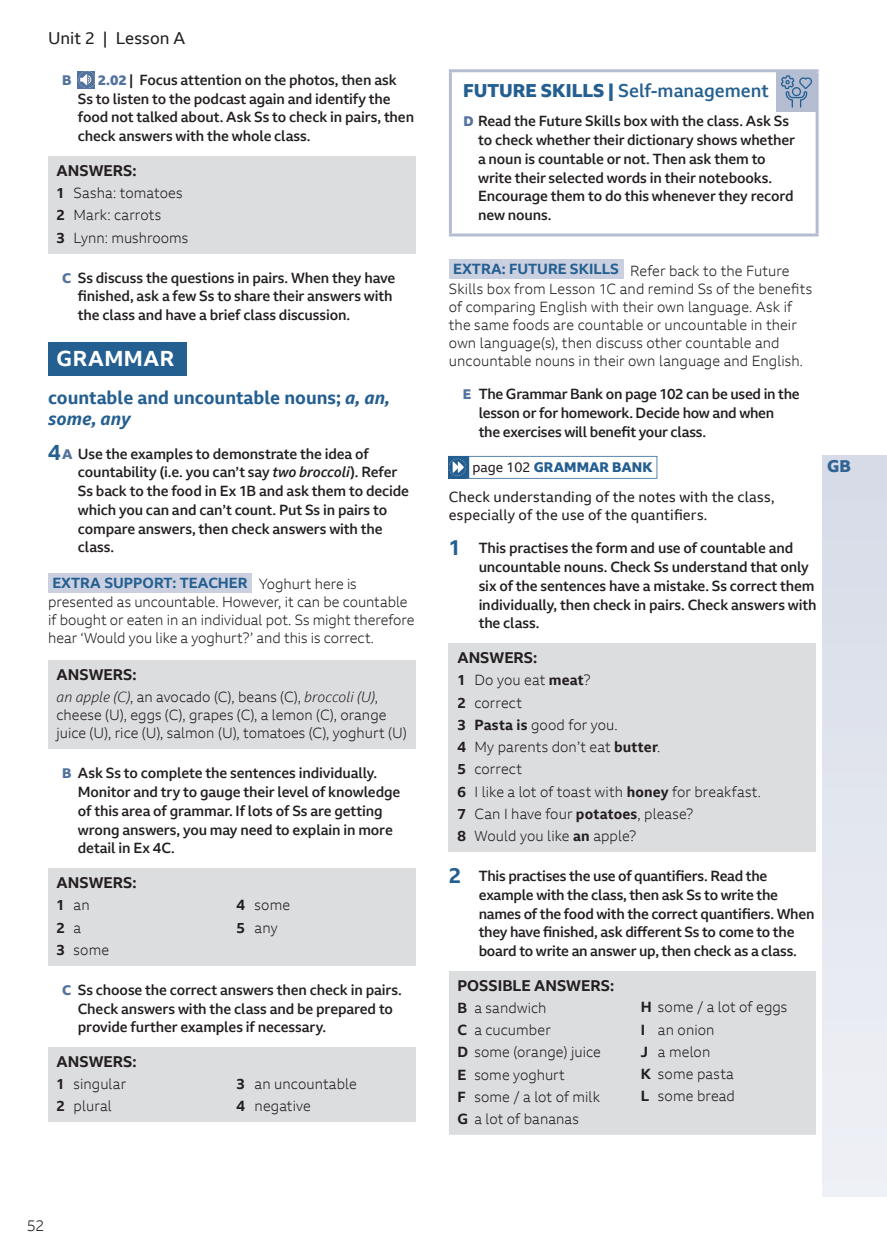
<style>
.page{position:relative;width:887px;height:1257px;background:#fff}
.page>*{position:absolute;margin:0;border:0;box-sizing:border-box;transform-origin:0 0}
.t1{font:700 21px "BBC Reith Sans";letter-spacing:.025em;color:#fff}
.t2{font:700 18px/21px "BBC Reith Sans";color:#245f91}
.t3{font:500 18px "BBC Reith Sans";color:#245f91}
.t4{font:16.5px "BBC Reith Sans";letter-spacing:.005em;color:#231f20}
.t5{font:800 16.5px "BBC Reith Sans";color:#316494}
.t6{font:700 15px "BBC Reith Sans";color:#231f20}
.t7{font:300 15px "BBC Reith Sans";color:#231f20}
.t8{font:500 14.25px/18.8px "BBC Reith Sans";letter-spacing:-.01em;color:#231f20}
.t9{font:300 14.25px/22.2px "BBC Reith Sans";letter-spacing:.005em;color:#231f20}
.t10{font:14.25px/18px "BBC Reith Sans";letter-spacing:.01em;color:#231f20}
.t11{font:700 14.25px "BBC Reith Sans";color:#231f20}
.t12{font:800 13.5px "BBC Reith Sans";color:#245f91}
.t13{font:800 13.5px "BBC Reith Sans";color:#53739f}
.s1{font-weight:800;font-size:13.5px;color:#53739f}
.s2{font-weight:700}
.s3{font-style:italic}
.s4{font-weight:700;font-size:21px;color:#245f91}
.s5{font-weight:700;color:#245f91}
.s6{font-weight:300}
.s7{font-weight:800}
.s8{font-weight:400;color:#231f20}
</style>
<div class="page">
<div style="left:48px;top:342px;width:139px;height:33px;background:#245f91"></div>
<svg style="left:78px;top:71px;width:1px;height:17px"></svg>
<svg style="left:79px;top:71px;width:16px;height:17px"></svg>
<div style="left:48px;top:156px;width:367px;height:97px;background:#dcdddf"></div>
<div style="left:48px;top:573px;width:204px;height:19px;background:#cad0e0"></div>
<div style="left:48px;top:660px;width:367px;height:89px;background:#dcdddf"></div>
<div style="left:48px;top:868px;width:367px;height:97px;background:#dcdddf"></div>
<div style="left:48px;top:1047px;width:367px;height:75px;background:#dcdddf"></div>
<hr style="left:449px;top:72px;width:3px;height:161px;background:#b5bdd3">
<hr style="left:449px;top:69px;width:370px;height:3px;background:#b5bdd3">
<hr style="left:816px;top:72px;width:3px;height:161px;background:#b5bdd3">
<hr style="left:449px;top:233px;width:370px;height:3px;background:#b5bdd3">
<div style="left:449px;top:260px;width:174px;height:19px;background:#cad0e0"></div>
<svg style="left:448px;top:456px;width:209px;height:23px"></svg>
<div style="left:449px;top:643px;width:367px;height:209px;background:#dcdddf"></div>
<div style="left:449px;top:971px;width:367px;height:164px;background:#dcdddf"></div>
<div style="left:777px;top:72px;width:39px;height:39px;background:#b5bdd3"></div>
<svg style="left:781px;top:75px;width:31px;height:33px"></svg>
<div style="left:823px;top:456px;width:64px;height:740px;background:#e3e7ef"></div>
<p class="t4" style="left:48px;top:28px;width:139px">Unit 2 | Lesson A</p>
<p class="t13" style="left:62px;top:71px;width:11px">B</p>
<p class="t8" style="left:78px;top:70px;width:338px;text-indent:20px"><span class="s1">2.02</span> | Focus attention on the photos, then ask Ss to listen to the podcast again and identify the food not talked about. Ask Ss to check in pairs, then check answers with the whole class.</p>
<p class="t6" style="left:57px;top:161px;width:81px">ANSWERS:</p>
<p class="t9" style="left:57px;top:182px;width:133px"><span class="s2">1</span> Sasha: tomatoes<br><span class="s2">2</span> Mark: carrots<br><span class="s2">3</span> Lynn: mushrooms</p>
<p class="t8" style="left:78px;top:268px;width:319px;text-indent:-16px"><span class="s1">C</span> Ss discuss the questions in pairs. When they have finished, ask a few Ss to share their answers with the class and have a brief class discussion.</p>
<h1 class="t1" style="left:57px;top:345px;width:119px">GRAMMAR</h1>
<p class="t2" style="left:48px;top:387px;width:343px">countable and uncountable nouns; <span class="s3">a, an, some, any</span></p>
<p class="t8" style="left:78px;top:444px;width:333px;text-indent:-30px"><span class="s4">4</span> <span class="s1">A</span> Use the examples to demonstrate the idea of countability (i.e. you can’t say <span class="s3">two broccoli</span>). Refer Ss back to the food in Ex 1B and ask them to decide which you can and can’t count. Put Ss in pairs to compare answers, then check answers with the class.</p>
<p class="t9" style="left:48px;top:574px;width:368px;line-height:18.5px"><span class="s5">EXTRA SUPPORT: TEACHER</span> Yoghurt here is presented as uncountable. However, it can be countable if bought or eaten in an individual pot. Ss might therefore hear ‘Would you like a yoghurt?’ and this is correct.</p>
<p class="t6" style="left:57px;top:665px;width:81px">ANSWERS:</p>
<p class="t9" style="left:57px;top:688px;width:352px;line-height:18px"><span class="s3">an apple (C)</span>, an avocado (C), beans (C), <span class="s3">broccoli (U)</span>, cheese (U), eggs (C), grapes (C), a lemon (C), orange juice (U), rice (U), salmon (U), tomatoes (C), yoghurt (U)</p>
<p class="t8" style="left:78px;top:764px;width:324px;text-indent:-16px"><span class="s1">B</span> Ask Ss to complete the sentences individually.<br>Monitor and try to gauge their level of knowledge of this area of grammar. If lots of Ss are getting wrong answers, you may need to explain in more detail in Ex 4C.</p>
<p class="t6" style="left:57px;top:873px;width:81px">ANSWERS:</p>
<p class="t9" style="left:57px;top:894px;width:35px"><span class="s2">1</span> an</p>
<p class="t9" style="left:237px;top:894px;width:55px"><span class="s2">4</span> some</p>
<p class="t11" style="left:57px;top:918px;width:26px">2 <span class="s6">a</span></p>
<p class="t9" style="left:237px;top:916px;width:42px"><span class="s2">5</span> any</p>
<p class="t9" style="left:57px;top:938px;width:54px"><span class="s2">3</span> some</p>
<p class="t8" style="left:78px;top:980px;width:325px;text-indent:-16px"><span class="s1">C</span> Ss choose the correct answers then check in pairs.<br>Check answers with the class and be prepared to provide further examples if necessary.</p>
<p class="t6" style="left:57px;top:1052px;width:81px">ANSWERS:</p>
<p class="t9" style="left:57px;top:1073px;width:71px"><span class="s2">1</span> singular</p>
<p class="t9" style="left:237px;top:1073px;width:122px"><span class="s2">3</span> an uncountable</p>
<p class="t9" style="left:57px;top:1095px;width:57px"><span class="s2">2</span> plural</p>
<p class="t9" style="left:237px;top:1095px;width:76px"><span class="s2">4</span> negative</p>
<p class="t3" style="left:463px;top:79px;width:307px"><span class="s7">FUTURE SKILLS |</span> Self-management</p>
<p class="t8" style="left:478px;top:112px;width:318px;text-indent:-14px"><span class="s1">D</span> Read the Future Skills box with the class. Ask Ss to check whether their dictionary shows whether a noun is countable or not. Then ask them to write their selected words in their notebooks.<br>Encourage them to do this whenever they record new nouns.</p>
<p class="t9" style="left:449px;top:261px;width:365px;line-height:18px"><span class="s5">EXTRA: FUTURE SKILLS</span> Refer back to the Future Skills box from Lesson 1C and remind Ss of the benefits of comparing English with their own language. Ask if the same foods are countable or uncountable in their own language(s), then discuss other countable and uncountable nouns in their own language and English.</p>
<p class="t8" style="left:479px;top:385px;width:323px;text-indent:-16px"><span class="s1">E</span> The Grammar Bank on page 102 can be used in the lesson or for homework. Decide how and when<br>the exercises will benefit your class.</p>
<p class="t12" style="left:472px;top:458px;width:182px"><span class="s8">page 102</span> GRAMMAR BANK</p>
<p class="t10" style="left:449px;top:487px;width:327px">Check understanding of the notes with the class, especially of the use of the quantifiers.</p>
<p class="t8" style="left:479px;top:539px;width:340px;text-indent:-30px"><span class="s4">1</span> This practises the form and use of countable and uncountable nouns. Check Ss understand that only six of the sentences have a mistake. Ss correct them individually, then check in pairs. Check answers with the class.</p>
<p class="t6" style="left:457px;top:648px;width:81px">ANSWERS:</p>
<p class="t9" style="left:457px;top:669px;width:305px"><span class="s2">1</span> Do you eat <span class="s2">meat</span>?<br><span class="s2">2</span> correct<br><span class="s2">3 Pasta is</span> good for you.<br><span class="s2">4</span> My parents don’t eat <span class="s2">butter</span>.<br><span class="s2">5</span> correct<br><span class="s2">6</span> I like a lot of toast with <span class="s2">honey</span> for breakfast.<br><span class="s2">7</span> Can I have four <span class="s2">potatoes</span>, please?<br><span class="s2">8</span> Would you like <span class="s2">an</span> apple?</p>
<p class="t8" style="left:479px;top:866px;width:337px;text-indent:-30px"><span class="s4">2</span> This practises the use of quantifiers. Read the example with the class, then ask Ss to write the names of the food with the correct quantifiers. When they have finished, ask different Ss to come to the board to write an answer up, then check as a class.</p>
<p class="t6" style="left:457px;top:976px;width:158px">POSSIBLE ANSWERS:</p>
<p class="t9" style="left:457px;top:996px;width:145px"><span class="s2">B</span> a sandwich<br><span class="s2">C</span> a cucumber<br><span class="s2">D</span> some (orange) juice<br><span class="s2">E</span> some yoghurt<br><span class="s2">F</span> some / a lot of milk<br><span class="s2">G</span> a lot of bananas</p>
<p class="t9" style="left:641px;top:996px;width:148px"><span class="s2">H</span> some / a lot of eggs<br><span class="s2">I</span> an onion<br><span class="s2">J</span> a melon<br><span class="s2">K</span> some pasta<br><span class="s2">L</span> some bread</p>
<p class="t5" style="left:827px;top:456px;width:26px">GB</p>
<p class="t7" style="left:27px;top:1216px;width:19px">52</p>
</div>
